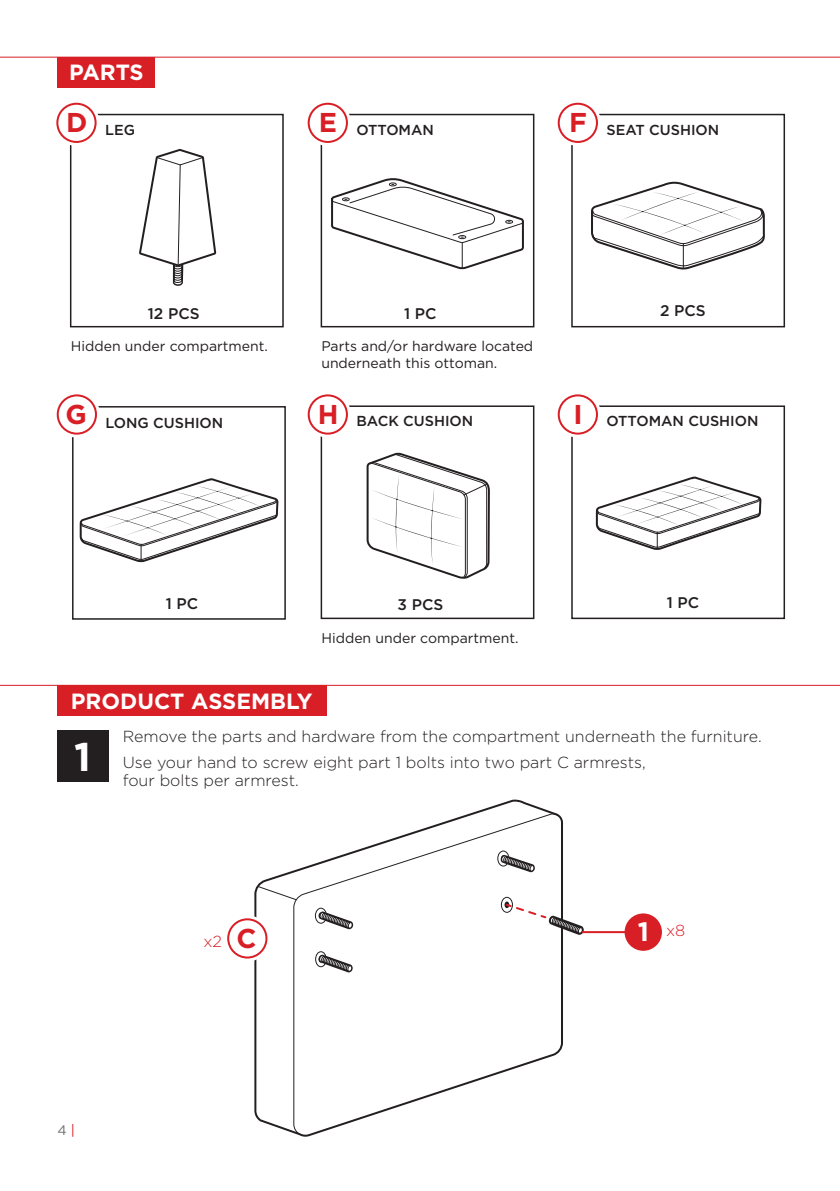
<style>
.page{position:relative;width:840px;height:1191px;background:#fff}
.page>*{position:absolute;margin:0;border:0;box-sizing:border-box;transform-origin:0 0}
.t1{font:700 40px "Gotham";color:#fff}
.t2{font:700 27.2px "Gotham";color:#d81f26}
.t3{font:700 22px "Gotham";color:#fff}
.t4{font:300 16px/26px "Gotham";color:#231f20}
.t5{font:300 16px "Gotham";color:#d81f26}
.t6{font:500 15.4px "Gotham";color:#231f20}
.t7{font:500 14.4px "Gotham";color:#231f20}
.t8{font:14px/16.8px "Gotham";color:#231f20}
.t9{font:13.8px "Gotham";color:#6d6e71}
.s1{color:#d81f26}
.s2{font-weight:700;font-size:26.6px;color:#fff}
</style>
<div class="page">
<div style="left:57px;top:685px;width:269px;height:31px;background:#d81f26"></div>
<hr style="left:0;top:685px;width:839px;height:1px;background:#d81f26">
<div style="left:57px;top:730px;width:51px;height:52px;background:#231f20"></div>
<div style="left:57px;top:57px;width:98px;height:31px;background:#d81f26"></div>
<hr style="left:0;top:57px;width:839px;height:1px;background:#d81f26">
<div style="left:70px;top:114px;width:213px;height:213px;border:2px solid #231f20"></div>
<svg style="left:56px;top:102px;width:43px;height:44px"></svg>
<div style="left:56px;top:103px;width:40px;height:40px;border:2px solid #d81f26;border-radius:50%"></div>
<svg style="left:331px;top:178px;width:193px;height:92px"></svg>
<div style="left:320px;top:114px;width:214px;height:213px;border:2px solid #231f20"></div>
<div style="left:571px;top:114px;width:213px;height:213px;border:2px solid #231f20"></div>
<svg style="left:310px;top:102px;width:41px;height:44px"></svg>
<div style="left:307px;top:103px;width:41px;height:40px;border:2px solid #d81f26;border-radius:50%"></div>
<div style="left:72px;top:406px;width:214px;height:213px;border:2px solid #231f20"></div>
<svg style="left:560px;top:102px;width:40px;height:44px"></svg>
<div style="left:557px;top:103px;width:40px;height:40px;border:2px solid #d81f26;border-radius:50%"></div>
<svg style="left:56px;top:394px;width:44px;height:43px"></svg>
<div style="left:57px;top:394px;width:40px;height:40px;border:2px solid #d81f26;border-radius:50%"></div>
<svg style="left:591px;top:182px;width:174px;height:87px"></svg>
<svg style="left:80px;top:478px;width:199px;height:84px"></svg>
<div style="left:320px;top:405px;width:214px;height:214px;border:2px solid #231f20"></div>
<div style="left:571px;top:405px;width:213px;height:214px;border:2px solid #231f20"></div>
<svg style="left:310px;top:395px;width:41px;height:42px"></svg>
<div style="left:307px;top:394px;width:41px;height:40px;border:2px solid #d81f26;border-radius:50%"></div>
<svg style="left:560px;top:394px;width:40px;height:43px"></svg>
<div style="left:557px;top:394px;width:40px;height:40px;border:2px solid #d81f26;border-radius:50%"></div>
<svg style="left:595px;top:476px;width:166px;height:74px"></svg>
<svg style="left:366px;top:452px;width:124px;height:127px"></svg>
<svg style="left:139px;top:149px;width:77px;height:137px"></svg>
<svg style="left:254px;top:800px;width:309px;height:336px"></svg>
<svg style="left:256px;top:885px;width:41px;height:16px"></svg>
<svg style="left:315px;top:951px;width:38px;height:21px"></svg>
<svg style="left:315px;top:907px;width:38px;height:22px"></svg>
<svg style="left:497px;top:850px;width:38px;height:22px"></svg>
<svg style="left:500px;top:897px;width:84px;height:37px"></svg>
<svg style="left:227px;top:915px;width:43px;height:46px"></svg>
<div style="left:227px;top:918px;width:40px;height:40px;border:2px solid #d81f26;border-radius:50%"></div>
<div style="left:624px;top:913px;width:37px;height:37px;background:#d81f26;border-radius:50%"></div>
<hr style="left:582px;top:931px;width:42px;height:2px;background:#d81f26">
<h3 class="t3" style="left:69px;top:58px;width:76px">PARTS</h3>
<p class="t7" style="left:66px;top:121px;width:70px"><sup>D</sup> LEG</p>
<h2 class="t2" style="left:318px;top:104px;width:20px">E</h2>
<p class="t7" style="left:568px;top:120px;width:152px"><sup>F</sup> SEAT CUSHION</p>
<p class="t7" style="left:356px;top:120px;width:79px">OTTOMAN</p>
<p class="t6" style="left:148px;top:303px;width:53px">12 PCS</p>
<p class="t6" style="left:404px;top:303px;width:34px">1 PC</p>
<p class="t6" style="left:659px;top:301px;width:47px">2 PCS</p>
<p class="t8" style="left:71px;top:337px;width:198px">Hidden under compartment.</p>
<p class="t8" style="left:321px;top:337px;width:213px">Parts and/or hardware located underneath this ottoman.</p>
<p class="t7" style="left:66px;top:413px;width:159px"><sup>G</sup> LONG CUSHION</p>
<h2 class="t2" style="left:317px;top:396px;width:22px">H</h2>
<p class="t7" style="left:573px;top:412px;width:186px"><sup>I</sup> OTTOMAN CUSHION</p>
<p class="t7" style="left:356px;top:412px;width:118px">BACK CUSHION</p>
<p class="t6" style="left:166px;top:593px;width:34px">1 PC</p>
<p class="t6" style="left:397px;top:595px;width:47px">3 PCS</p>
<p class="t8" style="left:321px;top:629px;width:198px">Hidden under compartment.</p>
<p class="t6" style="left:666px;top:592px;width:34px">1 PC</p>
<h3 class="t3" style="left:71px;top:686px;width:243px">PRODUCT ASSEMBLY</h3>
<h1 class="t1" style="left:74px;top:730px;width:18px">1</h1>
<p class="t4" style="left:123px;top:722px;width:640px">Remove the parts and hardware from the compartment underneath the furniture.<br>Use your hand to screw eight part 1 bolts into two part C armrests,</p>
<p class="t4" style="left:123px;top:766px;width:177px">four bolts per armrest.</p>
<p class="t9" style="left:57px;top:1121px;width:19px">4 <span class="s1">|</span></p>
<p class="t5" style="left:203px;top:930px;width:20px">x2</p>
<h2 class="t2" style="left:236px;top:920px;width:22px">C</h2>
<p class="t5" style="left:637px;top:920px;width:49px"><span class="s2">1</span> x8</p>
</div>
